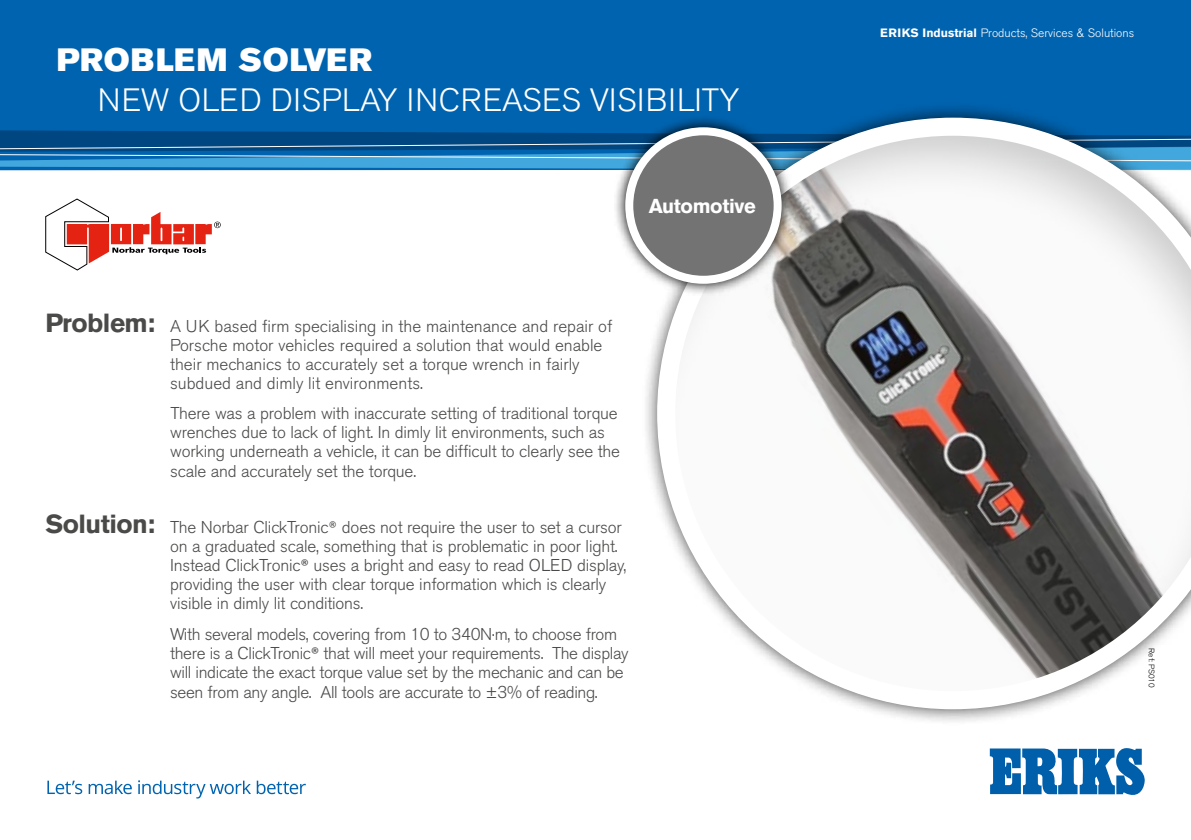
<style>
.page{position:relative;width:1191px;height:840px;background:#fff}
.page>*{position:absolute;margin:0;border:0;box-sizing:border-box;transform-origin:0 0}
.t1{font:300 32px "Akzidenz Grotesk BE";letter-spacing:.02em;color:#fff}
.t2{font:32px "Akzidenz Grotesk BE Super";letter-spacing:.03em;color:#fff}
.t3{font:700 20px "Akzidenz Grotesk BE";letter-spacing:-.02em;color:#fff}
.t4{font:300 17px/19px "Akzidenz Grotesk BE";letter-spacing:-.01em;color:#4a4a49}
.t5{font:300 12px "Akzidenz Grotesk BE";color:#fff}
.t6{font:300 8px "Akzidenz Grotesk BE";color:#000}
.s1{font-weight:700;font-size:26px}
.s2{font-family:"Calibri"}
.s3{font-family:"Calibri";font-weight:400}
.s4{font-weight:700}
</style>
<div class="page">
<div style="left:0;top:0;width:1191px;height:130px;background:#0063af"></div>
<svg style="left:0;top:130px;width:613px;height:40px;background:#1d6fa9"></svg>
<svg style="left:47px;top:780px;width:35px;height:13px"></svg>
<svg style="left:89px;top:780px;width:43px;height:13px"></svg>
<svg style="left:138px;top:780px;width:113px;height:18px"></svg>
<svg style="left:257px;top:780px;width:49px;height:13px"></svg>
<svg style="left:989px;top:748px;width:156px;height:47px"></svg>
<div style="left:640px;top:101px;width:551px;height:623px;background:#000;opacity:.75"></div>
<svg style="left:657px;top:118px;width:534px;height:590px"></svg>
<svg style="left:613px;top:115px;width:180px;height:180px"></svg>
<div style="left:629px;top:131px;width:148px;height:148px;background:#747373;border-radius:50%"></div>
<div style="left:625px;top:127px;width:156px;height:156px;border:8px solid #fff;border-radius:50%"></div>
<svg style="left:45px;top:198px;width:176px;height:72px"></svg>
<h1 class="t2" style="left:57px;top:41px;width:317px">PROBLEM SOLVER</h1>
<h1 class="t1" style="left:98px;top:82px;width:643px">NEW OLED DISPLAY INCREASES VISIBILITY</h1>
<p class="t3" style="left:649px;top:194px;width:108px">Automotive</p>
<p class="t4" style="left:170px;top:316px;width:444px;text-indent:-125px"><span class="s1">Problem:</span> A UK based firm specialising in the maintenance and repair of Porsche motor vehicles required a solution that would enable their mechanics to accurately set a torque wrench in fairly subdued and dimly lit environments.</p>
<p class="t4" style="left:170px;top:403px;width:451px">There was a problem with inaccurate setting of traditional torque wrenches due to lack of light. In dimly lit environments, such as working underneath a vehicle, it can be difficult to clearly see the scale and accurately set the torque.</p>
<p class="t4" style="left:170px;top:518px;width:457px;text-indent:-125px"><span class="s1">Solution:</span> The Norbar ClickTronic<span class="s2">®</span> does not require the user to set a cursor on a graduated scale, something that is problematic in poor light.<br>Instead ClickTronic<span class="s3">®</span> uses a bright and easy to read OLED display, providing the user with clear torque information which is clearly visible in dimly lit conditions.</p>
<p class="t4" style="left:170px;top:624px;width:460px">With several models, covering from 10 to 340N·m, to choose from there is a ClickTronic<span class="s3">®</span> that will meet your requirements. The display will indicate the exact torque value set by the mechanic and can be seen from any angle. All tools are accurate to ±3% of reading.</p>
<p class="t5" style="left:880px;top:27px;width:255px"><span class="s4">ERIKS Industrial</span> Products, Services &amp; Solutions</p>
<p class="t6" style="left:1156px;top:647px;width:41px;rotate:90deg">Ref: PS010</p>
</div>
